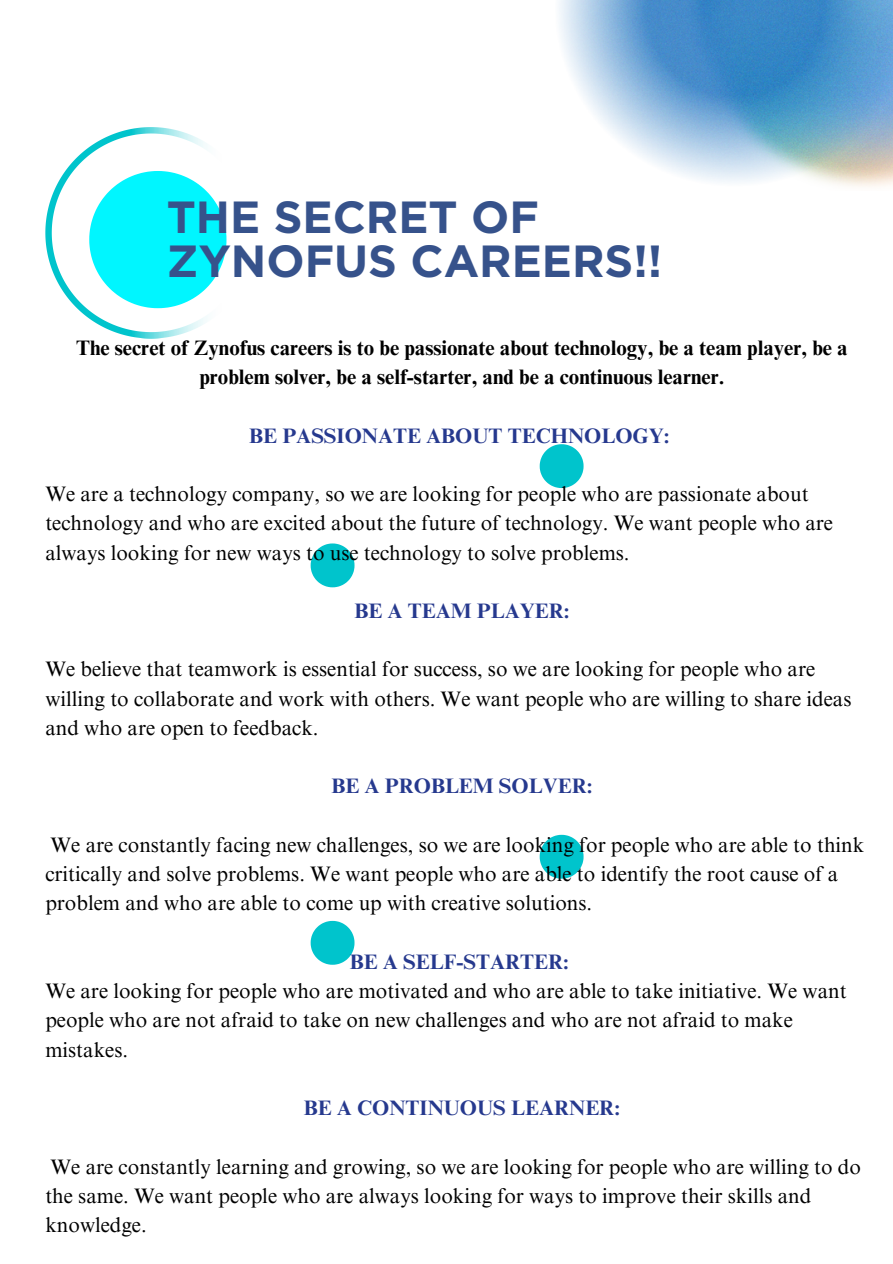
<style>
.page{position:relative;width:893px;height:1264px;background:#fff}
.page>*{position:absolute;margin:0;border:0;box-sizing:border-box;transform-origin:0 0}
.t1{font:700 45px/43.8px "Gotham";color:#36528b}
.t2{font:21px/29.2px "Times NRMT Pro";color:#000}
.t3{font:700 21px/29.2px "Times NRMT Pro";color:#000;text-align:center}
.t4{font:700 21px "Times NRMT Pro";color:#26398e}
</style>
<div class="page">
<svg style="left:45px;top:127px;width:182px;height:211px"></svg>
<img style="left:559px;top:0;width:333px;height:187px">
<svg style="left:310px;top:543px;width:44px;height:44px"></svg>
<svg style="left:310px;top:920px;width:44px;height:44px"></svg>
<svg style="left:539px;top:444px;width:44px;height:44px"></svg>
<svg style="left:539px;top:834px;width:44px;height:44px"></svg>
<p class="t1" style="left:167px;top:195px;width:497px">THE SECRET OF<br>ZYNOFUS CAREERS!!</p>
<p class="t3" style="left:76px;top:335px;width:773px">The secret of Zynofus careers is to be passionate about technology, be a team player, be a problem solver, be a self-starter, and be a continuous learner.</p>
<p class="t4" style="left:249px;top:427px;width:421px">BE PASSIONATE ABOUT TECHNOLOGY:</p>
<p class="t2" style="left:45px;top:482px;width:789px">We are a technology company, so we are looking for people who are passionate about technology and who are excited about the future of technology. We want people who are always looking for new ways to use technology to solve problems.</p>
<p class="t4" style="left:354px;top:603px;width:216px">BE A TEAM PLAYER:</p>
<p class="t2" style="left:45px;top:657px;width:807px">We believe that teamwork is essential for success, so we are looking for people who are willing to collaborate and work with others. We want people who are willing to share ideas and who are open to feedback.</p>
<p class="t4" style="left:331px;top:778px;width:262px">BE A PROBLEM SOLVER:</p>
<p class="t2" style="left:45px;top:832px;width:820px">We are constantly facing new challenges, so we are looking for people who are able to think critically and solve problems. We want people who are able to identify the root cause of a problem and who are able to come up with creative solutions.</p>
<p class="t4" style="left:350px;top:953px;width:220px">BE A SELF-STARTER:</p>
<p class="t2" style="left:45px;top:978px;width:802px">We are looking for people who are motivated and who are able to take initiative. We want people who are not afraid to take on new challenges and who are not afraid to make mistakes.</p>
<p class="t4" style="left:304px;top:1099px;width:318px">BE A CONTINUOUS LEARNER:</p>
<p class="t2" style="left:45px;top:1154px;width:817px">We are constantly learning and growing, so we are looking for people who are willing to do the same. We want people who are always looking for ways to improve their skills and knowledge.</p>
</div>
